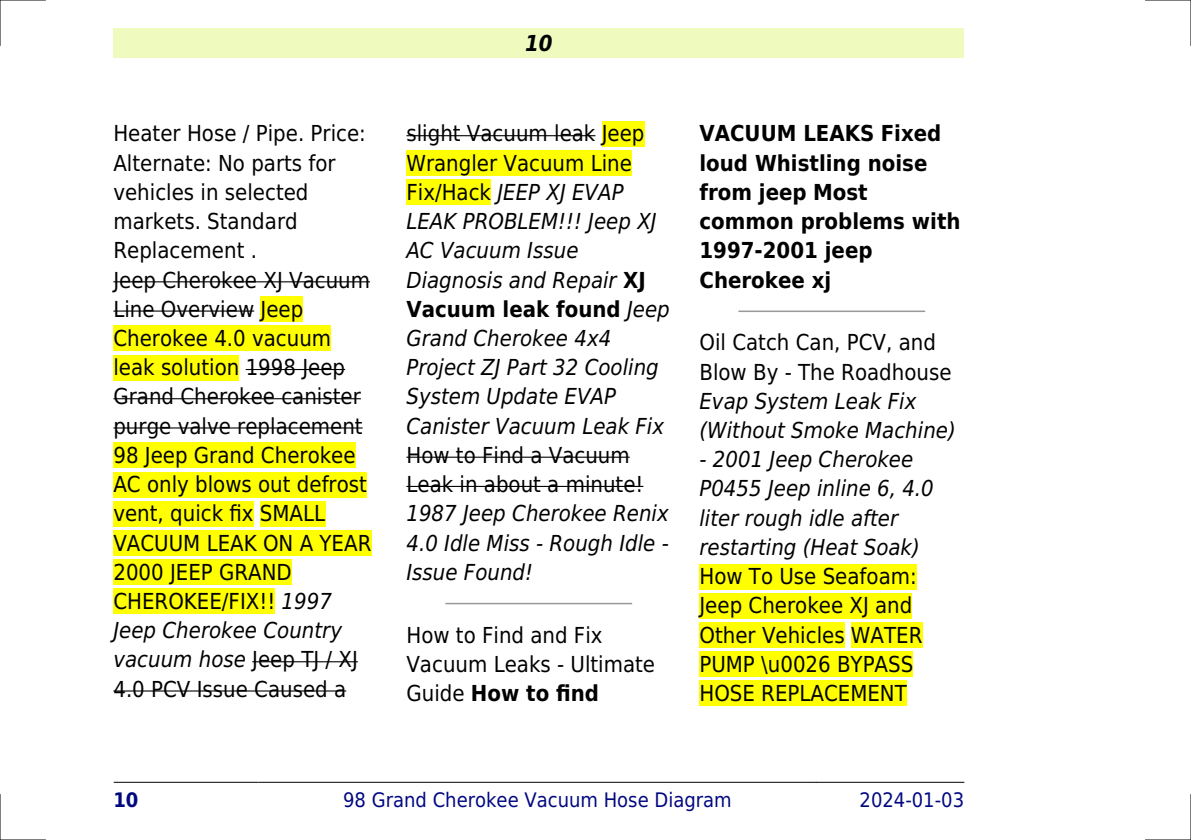
<style>
.page{position:relative;width:1191px;height:840px;background:#fff}
.page>*{position:absolute;margin:0;border:0;box-sizing:border-box;transform-origin:0 0}
.t1{font:22px/29.2px "DejaVu Sans Condensed";color:#000}
.t2{font:italic 22px/29.2px "DejaVu Sans Condensed";color:#000}
.t3{font:700 22px/29.2px "DejaVu Sans Condensed";color:#000}
.t4{font:italic 700 22px "DejaVu Sans Condensed";color:#000}
.t5{font:20px "DejaVu Sans Condensed";color:#000880}
.t6{font:700 20px "DejaVu Sans Condensed";color:#000880}
.s1{font-style:italic}
.s2{font-style:normal}
.s3{font-weight:700;font-style:normal}
.s4{font-weight:700}
</style>
<div class="page">
<div style="left:113px;top:28px;width:851px;height:30px;background:#effbbe"></div>
<hr style="left:114px;top:781px;width:144px;height:1px;background:#000">
<hr style="left:259px;top:781px;width:557px;height:1px;background:#000">
<hr style="left:816px;top:781px;width:148px;height:1px;background:#000">
<hr style="left:113px;top:281px;width:257px;height:1px;background:#000">
<hr style="left:113px;top:310px;width:141px;height:1px;background:#000">
<div style="left:260px;top:296px;width:43px;height:26px;background:#ff0"></div>
<div style="left:113px;top:325px;width:218px;height:26px;background:#ff0"></div>
<div style="left:113px;top:354px;width:126px;height:26px;background:#ff0"></div>
<hr style="left:246px;top:369px;width:99px;height:1px;background:#000">
<hr style="left:113px;top:398px;width:248px;height:1px;background:#000">
<hr style="left:113px;top:427px;width:250px;height:1px;background:#000">
<div style="left:113px;top:442px;width:243px;height:26px;background:#ff0"></div>
<div style="left:113px;top:471px;width:254px;height:26px;background:#ff0"></div>
<div style="left:113px;top:500px;width:141px;height:26px;background:#ff0"></div>
<div style="left:260px;top:500px;width:65px;height:26px;background:#ff0"></div>
<div style="left:113px;top:530px;width:258px;height:25px;background:#ff0"></div>
<div style="left:113px;top:559px;width:179px;height:25px;background:#ff0"></div>
<div style="left:113px;top:588px;width:162px;height:26px;background:#ff0"></div>
<hr style="left:252px;top:660px;width:106px;height:2px;background:#000">
<hr style="left:113px;top:690px;width:233px;height:1px;background:#000">
<hr style="left:406px;top:135px;width:189px;height:1px;background:#000">
<div style="left:602px;top:121px;width:42px;height:25px;background:#ff0"></div>
<div style="left:406px;top:150px;width:226px;height:26px;background:#ff0"></div>
<div style="left:406px;top:179px;width:85px;height:26px;background:#ff0"></div>
<hr style="left:406px;top:456px;width:224px;height:1px;background:#000">
<hr style="left:406px;top:485px;width:237px;height:1px;background:#000">
<hr style="left:446px;top:602px;width:185px;height:2px;background:#999">
<hr style="left:739px;top:310px;width:185px;height:2px;background:#999">
<div style="left:699px;top:563px;width:217px;height:26px;background:#ff0"></div>
<div style="left:699px;top:592px;width:213px;height:26px;background:#ff0"></div>
<div style="left:699px;top:621px;width:145px;height:26px;background:#ff0"></div>
<div style="left:851px;top:621px;width:71px;height:26px;background:#ff0"></div>
<div style="left:699px;top:651px;width:214px;height:25px;background:#ff0"></div>
<div style="left:699px;top:680px;width:208px;height:25px;background:#ff0"></div>
<hr style="left:0;top:0;width:45px;height:1px;background:#000">
<hr style="left:1145px;top:0;width:46px;height:1px;background:#000">
<hr style="left:0;top:839px;width:45px;height:1px;background:#000">
<hr style="left:1145px;top:839px;width:46px;height:1px;background:#000">
<hr style="left:0;top:0;width:1px;height:45px;background:#000">
<hr style="left:0;top:794px;width:1px;height:45px;background:#000">
<hr style="left:1190px;top:0;width:1px;height:45px;background:#000">
<hr style="left:1190px;top:794px;width:1px;height:45px;background:#000">
<p class="t4" style="left:525px;top:30px;width:29px">10</p>
<p class="t1" style="left:113px;top:119px;width:259px">Heater Hose / Pipe. Price:<br>Alternate: No parts for vehicles in selected markets. Standard<br>Replacement .<br>Jeep Cherokee XJ Vacuum<br>Line Overview Jeep<br>Cherokee 4.0 vacuum leak solution 1998 Jeep<br>Grand Cherokee canister purge valve replacement<br>98 Jeep Grand Cherokee<br>AC only blows out defrost vent, quick fix SMALL<br>VACUUM LEAK ON A YEAR<br>2000 JEEP GRAND<br>CHEROKEE/FIX!! <span class="s1">1997<br>Jeep Cherokee Country vacuum hose</span> Jeep TJ / XJ<br>4.0 PCV Issue Caused a</p>
<p class="t2" style="left:406px;top:119px;width:265px"><span class="s2">slight Vacuum leak Jeep<br>Wrangler Vacuum Line<br>Fix/Hack</span> JEEP XJ EVAP<br>LEAK PROBLEM!!! Jeep XJ<br>AC Vacuum Issue<br>Diagnosis and Repair <span class="s3">XJ<br>Vacuum leak found</span> Jeep<br>Grand Cherokee 4x4<br>Project ZJ Part 32 Cooling<br>System Update EVAP<br>Canister Vacuum Leak Fix</p>
<p class="t1" style="left:406px;top:440px;width:238px">How to Find a Vacuum<br>Leak in about a minute!</p>
<p class="t2" style="left:406px;top:499px;width:264px;text-align:justify">1987 Jeep Cherokee Renix 4.0 Idle Miss - Rough Idle - Issue Found!</p>
<p class="t1" style="left:406px;top:620px;width:250px">How to Find and Fix<br>Vacuum Leaks - Ultimate<br>Guide <span class="s4">How to find</span></p>
<p class="t3" style="left:699px;top:119px;width:263px">VACUUM LEAKS Fixed loud Whistling noise from jeep Most common problems with<br>1997-2001 jeep<br>Cherokee xj</p>
<p class="t1" style="left:699px;top:328px;width:253px">Oil Catch Can, PCV, and<br>Blow By - The Roadhouse</p>
<p class="t2" style="left:699px;top:386px;width:258px">Evap System Leak Fix (Without Smoke Machine)</p>
<p class="t2" style="left:699px;top:444px;width:236px">- 2001 Jeep Cherokee<br>P0455 Jeep inline 6, 4.0 liter rough idle after restarting (Heat Soak)</p>
<p class="t1" style="left:699px;top:561px;width:224px">How To Use Seafoam:<br>Jeep Cherokee XJ and<br>Other Vehicles WATER<br>PUMP \u0026 BYPASS<br>HOSE REPLACEMENT</p>
<p class="t6" style="left:113px;top:787px;width:27px">10</p>
<p class="t5" style="left:343px;top:787px;width:390px">98 Grand Cherokee Vacuum Hose Diagram</p>
<p class="t5" style="left:859px;top:787px;width:106px">2024-01-03</p>
</div>
